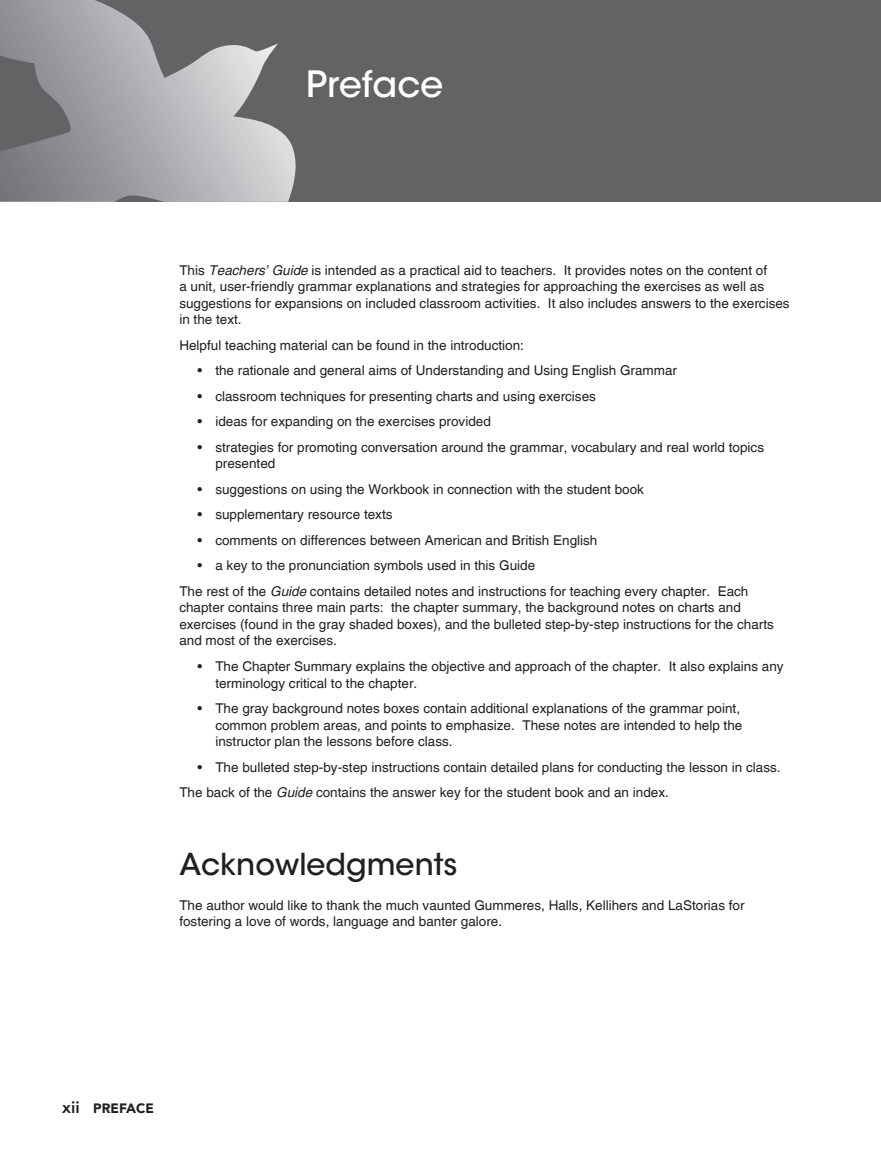
<style>
.page{position:relative;width:881px;height:1165px;background:#fff}
.page>*{position:absolute;margin:0;border:0;box-sizing:border-box;transform-origin:0 0}
.t1{font:500 36px "ITC Avant Garde Std";color:#fff}
.t2{font:500 30px "ITC Avant Garde Std";color:#231f20}
.t3{font:13.5px/16.5px "Helvetica LT Com";color:#231f20}
.t4{font:900 13.5px "Avenir LT Pro";color:#231f20}
.s1{font-style:italic}
.s2{font-weight:800;font-size:16.5px}
</style>
<div class="page">
<svg style="left:740px;top:201px;width:141px;height:1px"></svg>
<div style="left:0;top:0;width:881px;height:201px;background:#636366"></div>
<svg style="left:0;top:201px;width:288px;height:1px"></svg>
<svg style="left:0;top:0;width:296px;height:201px"></svg>
<h1 class="t1" style="left:306px;top:61px;width:138px">Preface</h1>
<p class="t3" style="left:179px;top:261px;width:611px">This <span class="s1">Teachers’ Guide</span> is intended as a practical aid to teachers. It provides notes on the content of<br>a unit, user-friendly grammar explanations and strategies for approaching the exercises as well as suggestions for expansions on included classroom activities. It also includes answers to the exercises in the text.</p>
<p class="t3" style="left:179px;top:336px;width:346px">Helpful teaching material can be found in the introduction:</p>
<p class="t3" style="left:197px;top:362px;width:481px">• the rationale and general aims of Understanding and Using English Grammar</p>
<p class="t3" style="left:197px;top:387px;width:400px">• classroom techniques for presenting charts and using exercises</p>
<p class="t3" style="left:197px;top:413px;width:295px">• ideas for expanding on the exercises provided</p>
<p class="t3" style="left:215px;top:438px;width:550px;text-indent:-18px">• strategies for promoting conversation around the grammar, vocabulary and real world topics presented</p>
<p class="t3" style="left:197px;top:480px;width:448px">• suggestions on using the Workbook in connection with the student book</p>
<p class="t3" style="left:197px;top:506px;width:197px">• supplementary resource texts</p>
<p class="t3" style="left:197px;top:531px;width:401px">• comments on differences between American and British English</p>
<p class="t3" style="left:179px;top:552px;width:570px;line-height:25.5px;text-indent:18px">• a key to the pronunciation symbols used in this Guide<br>The rest of the <span class="s1">Guide</span> contains detailed notes and instructions for teaching every chapter. Each</p>
<p class="t3" style="left:179px;top:599px;width:596px">chapter contains three main parts: the chapter summary, the background notes on charts and exercises (found in the gray shaded boxes), and the bulleted step-by-step instructions for the charts and most of the exercises.</p>
<p class="t3" style="left:215px;top:657px;width:570px;text-indent:-18px">• The Chapter Summary explains the objective and approach of the chapter. It also explains any terminology critical to the chapter.</p>
<p class="t3" style="left:215px;top:699px;width:528px;text-indent:-18px">• The gray background notes boxes contain additional explanations of the grammar point, common problem areas, and points to emphasize. These notes are intended to help the instructor plan the lessons before class.</p>
<p class="t3" style="left:179px;top:753px;width:603px;line-height:25.5px;text-indent:18px">• The bulleted step-by-step instructions contain detailed plans for conducting the lesson in class.<br>The back of the <span class="s1">Guide</span> contains the answer key for the student book and an index.</p>
<h2 class="t2" style="left:179px;top:845px;width:280px">Acknowledgments</h2>
<p class="t3" style="left:179px;top:896px;width:566px">The author would like to thank the much vaunted Gummeres, Halls, Kellihers and LaStorias for fostering a love of words, language and banter galore.</p>
<p class="t4" style="left:62px;top:1099px;width:93px"><span class="s2">xii</span> PREFACE</p>
</div>
